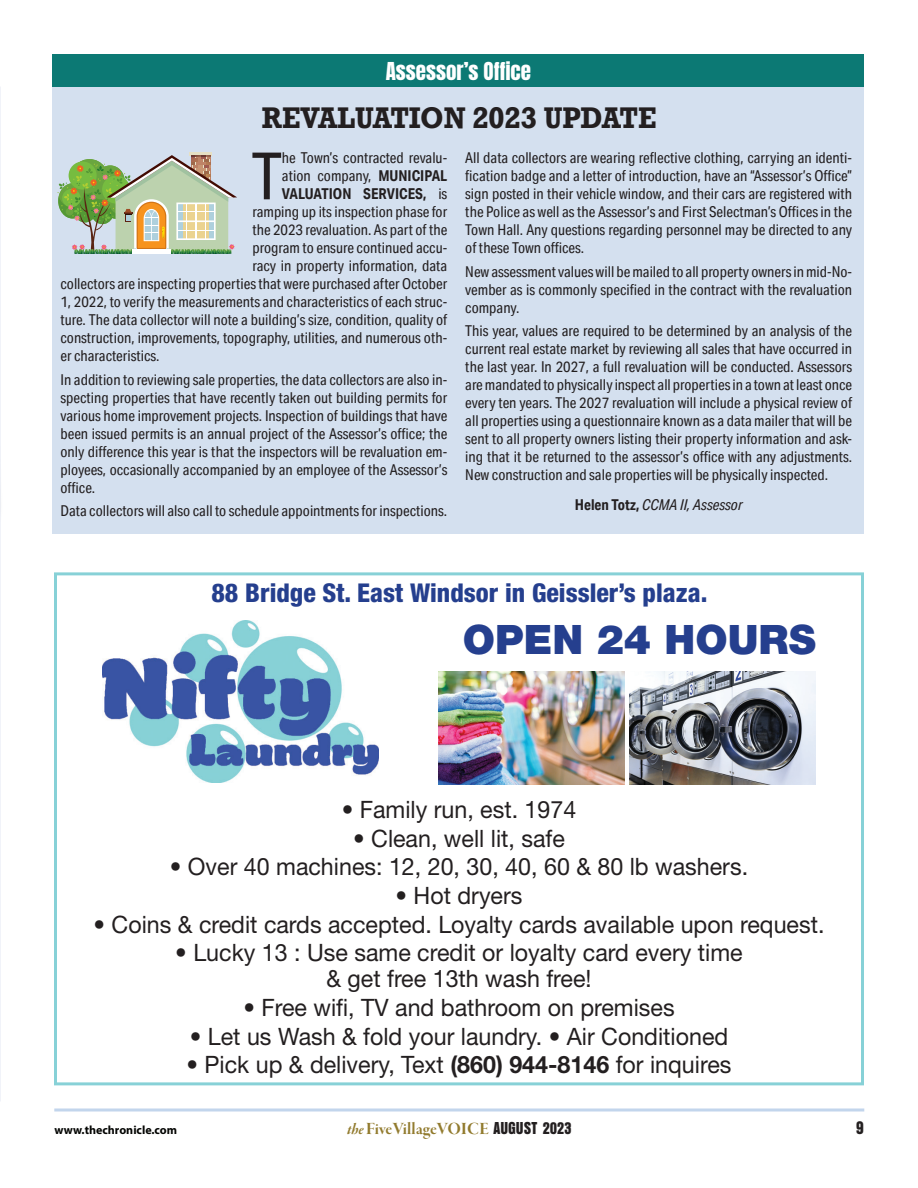
<style>
.page{position:relative;width:918px;height:1188px;background:#fff}
.page>*{position:absolute;margin:0;border:0;box-sizing:border-box;transform-origin:0 0}
.Copy{font:65.4px "Aktiv Grotesk Cd";color:#231f20}
.t1{font:900 40.65px "Helvetica Neue LT Std";color:#253f8e}
.Head{font:700 28.05px "Rockwell Nova";color:#231f20;scale:.91 1}
.t2{font:800 condensed 25.95px "Helvetica Neue LT Std";color:#253f8e}
.t3{font:24px/26.2px "Helvetica Neue LT Std";color:#231f20;text-align:center}
.Head-2{font:21px "Anton";color:#fff}
.t4{font:19.5px "Anzeigen Gro";color:#231f20}
.t5{font:18px "Garamond Premr Pro Bd Disp";letter-spacing:.005em;color:#927b2e}
.Copy-2{font:15px/18px "Aktiv Grotesk Cd";color:#231f20;text-align:justify}
.Copy-3{font:italic 15px "Aktiv Grotesk Cd";color:#231f20}
.Copy-4{font:700 15px "Aktiv Grotesk Cd";color:#231f20}
.t6{font:700 12px "Myriad Pro";color:#040503}
.s1{font-weight:700}
.s2{font-weight:400}
.s3{font-weight:700;font-style:normal}
.s4{font-family:"Garamond Premr Pro Bd It Disp";font-size:16.5px}
.s5{font-family:"Anzeigen Gro";color:#231f20}
</style>
<div class="page">
<svg style="left:54px;top:1108px;width:810px;height:4px;background:#d1dff0"></svg>
<div style="left:53px;top:80px;width:811px;height:454px;background:#d4e0ef"></div>
<div style="left:53px;top:54px;width:811px;height:33px;background:#0c7974"></div>
<hr style="left:190px;top:153px;width:22px;height:3px;background:#e6e0c4">
<svg style="left:58px;top:155px;width:179px;height:99px"></svg>
<div style="left:54px;top:572px;width:810px;height:513px;border:3px solid #87d1d7"></div>
<img style="left:102px;top:620px;width:277px;height:163px">
<img style="left:438px;top:671px;width:187px;height:113px">
<img style="left:630px;top:671px;width:186px;height:113px">
<hr style="left:0;top:94px;width:4px;height:457px;background:#231f20;opacity:.75">
<p class="Head-2" style="left:386px;top:60px;width:147px">Assessor’s Office</p>
<p class="Head" style="left:262px;top:100px;width:435px">REVALUATION 2023 UPDATE</p>
<p class="Copy" style="left:252px;top:137px;width:32px">T</p>
<p class="Copy-2" style="left:282px;top:149px;width:167px">he Town’s contracted revalu-</p>
<p class="Copy-2" style="left:282px;top:167px;width:167px">ation company, <span class="s1">MUNICIPAL</span></p>
<p class="Copy-4" style="left:282px;top:185px;width:167px">VALUATION SERVICES, <span class="s2">is</span></p>
<p class="Copy-2" style="left:252px;top:203px;width:196px">ramping up its inspection phase for</p>
<p class="Copy-2" style="left:252px;top:221px;width:196px">the 2023 revaluation. As part of the</p>
<p class="Copy-2" style="left:252px;top:239px;width:196px">program to ensure continued accu-</p>
<p class="Copy-2" style="left:252px;top:257px;width:196px">racy in property information, data</p>
<p class="Copy-2" style="left:60px;top:275px;width:388px">collectors are inspecting properties that were purchased after October</p>
<p class="Copy-2" style="left:60px;top:293px;width:388px">1, 2022, to verify the measurements and characteristics of each struc-</p>
<p class="Copy-2" style="left:60px;top:311px;width:388px">ture. The data collector will note a building’s size, condition, quality of</p>
<p class="Copy-2" style="left:60px;top:329px;width:388px">construction, improvements, topography, utilities, and numerous oth-</p>
<p class="Copy-2" style="left:60px;top:347px;width:101px">er characteristics.</p>
<p class="Copy-2" style="left:60px;top:370px;width:388px">In addition to reviewing sale properties, the data collectors are also in&shy;specting properties that have recently taken out building permits for various home improvement projects. Inspection of buildings that have been issued permits is an annual project of the Assessor’s office; the only difference this year is that the inspectors will be revaluation em&shy;ployees, occasionally accompanied by an employee of the Assessor’s office.</p>
<p class="Copy-2" style="left:60px;top:502px;width:388px">Data collectors will also call to schedule appointments for inspections.</p>
<p class="Copy-2" style="left:465px;top:149px;width:388px">All data collectors are wearing reflective clothing, carrying an identi&shy;fication badge and a letter of introduction, have an “Assessor’s Office” sign posted in their vehicle window, and their cars are registered with the Police as well as the Assessor’s and First Selectman’s Offices in the Town Hall. Any questions regarding personnel may be directed to any of these Town offices.</p>
<p class="Copy-2" style="left:465px;top:262px;width:388px">New assessment values will be mailed to all property owners in mid-No&shy;vember as is commonly specified in the contract with the revaluation company.</p>
<p class="Copy-2" style="left:465px;top:322px;width:388px">This year, values are required to be determined by an analysis of the current real estate market by reviewing all sales that have occurred in the last year. In 2027, a full revaluation will be conducted. Assessors are mandated to physically inspect all properties in a town at least once every ten years. The 2027 revaluation will include a physical review of all properties using a questionnaire known as a data mailer that will be sent to all property owners listing their property information and ask&shy;ing that it be returned to the assessor’s office with any adjustments.<br>New construction and sale properties will be physically inspected.</p>
<p class="Copy-3" style="left:575px;top:495px;width:169px"><span class="s3">Helen Totz,</span> CCMA II, Assessor</p>
<p class="t2" style="left:212px;top:577px;width:497px">88 Bridge St. East Windsor in Geissler’s plaza.</p>
<p class="t1" style="left:463px;top:616px;width:355px">OPEN 24 HOURS</p>
<p class="t3" style="left:342px;top:796px;width:236px">• Family run, est. 1974</p>
<p class="t3" style="left:353px;top:825px;width:213px">• Clean, well lit, safe</p>
<p class="t3" style="left:170px;top:853px;width:580px">• Over 40 machines: 12, 20, 30, 40, 60 &amp; 80 lb washers.</p>
<p class="t3" style="left:396px;top:882px;width:128px">• Hot dryers</p>
<p class="t3" style="left:94px;top:911px;width:732px">• Coins &amp; credit cards accepted. Loyalty cards available upon request.</p>
<p class="t3" style="left:175px;top:939px;width:569px">• Lucky 13 : Use same credit or loyalty card every time &amp; get free 13th wash free!</p>
<p class="t3" style="left:243px;top:994px;width:433px">• Free wifi, TV and bathroom on premises</p>
<p class="t3" style="left:190px;top:1023px;width:540px">• Let us Wash &amp; fold your laundry. • Air Conditioned</p>
<p class="t3" style="left:186px;top:1051px;width:547px">• Pick up &amp; delivery, Text <span class="s1">(860) 944-8146</span> for inquires</p>
<p class="t6" style="left:54px;top:1122px;width:124px">www.thechronicle.com</p>
<p class="t5" style="left:347px;top:1119px;width:226px"><span class="s4">the</span> FiveVillageVOICE <span class="s5">AUGUST 2023</span></p>
<h3 class="t4" style="left:856px;top:1117px;width:9px">9</h3>
</div>
